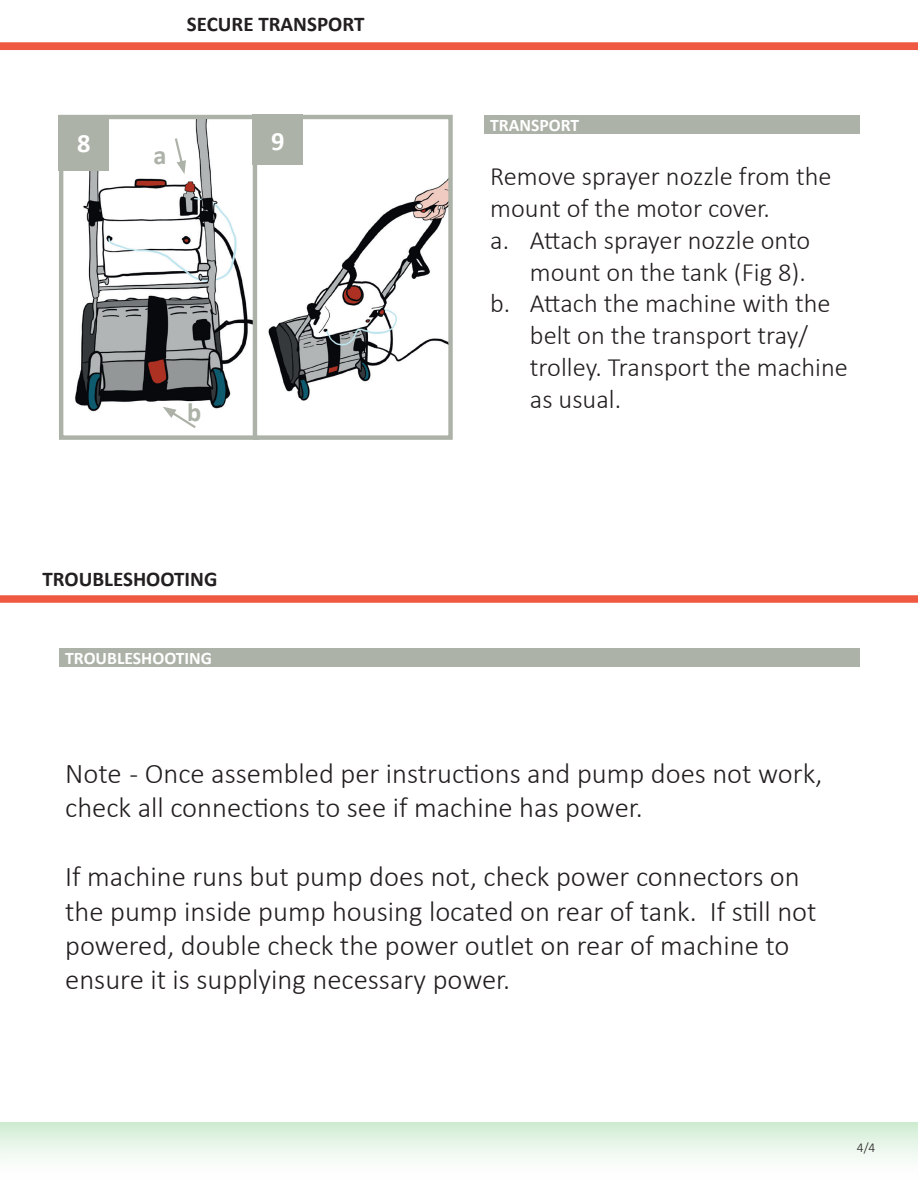
<style>
.page{position:relative;width:918px;height:1188px;background:#fff}
.page>*{position:absolute;margin:0;border:0;box-sizing:border-box;transform-origin:0 0}
.t1{font:300 28.65px/34.3px "Calibri";color:#231f20}
.t2{font:300 26.4px "Calibri";color:#231f20}
.t3{font:700 26.4px "Calibri";color:#fff}
.t4{font:700 26.4px "Calibri";color:#acb2a7}
.t5{font:700 21px "Calibri";color:#231f20}
.t6{font:700 17.7px "Calibri";color:#fff}
.t7{font:300 13.5px "Calibri";color:#231f20}
</style>
<div class="page">
<div style="left:0;top:1122px;width:918px;height:66px;background:linear-gradient(to bottom,#d4eed7,#fff)"></div>
<img style="left:64px;top:120px;width:189px;height:315px">
<div style="left:59px;top:115px;width:200px;height:325px;border:4px solid #acb2a7"></div>
<div style="left:59px;top:115px;width:50px;height:55px;background:#acb2a7"></div>
<img style="left:258px;top:165px;width:190px;height:270px">
<div style="left:253px;top:115px;width:200px;height:325px;border:4px solid #acb2a7"></div>
<div style="left:253px;top:115px;width:50px;height:50px;background:#acb2a7"></div>
<div style="left:484px;top:115px;width:375px;height:19px;background:#acb2a7"></div>
<svg style="left:173px;top:136px;width:13px;height:38px"></svg>
<svg style="left:163px;top:407px;width:35px;height:23px"></svg>
<div style="left:59px;top:648px;width:800px;height:19px;background:#acb2a7"></div>
<div style="left:0;top:43px;width:918px;height:7px;background:#f05941"></div>
<div style="left:0;top:595px;width:918px;height:8px;background:#f05941"></div>
<p class="t5" style="left:187px;top:9px;width:179px">SECURE TRANSPORT</p>
<p class="t3" style="left:77px;top:125px;width:15px">8</p>
<p class="t3" style="left:271px;top:122px;width:15px">9</p>
<p class="t4" style="left:153px;top:137px;width:15px">a</p>
<p class="t4" style="left:187px;top:393px;width:16px">b</p>
<p class="t6" style="left:490px;top:112px;width:91px">TRANSPORT</p>
<p class="t2" style="left:490px;top:160px;width:343px">Remove sprayer nozzle from the</p>
<p class="t2" style="left:490px;top:192px;width:281px">mount of the motor cover.</p>
<p class="t2" style="left:490px;top:224px;width:321px">a. Attach sprayer nozzle onto</p>
<p class="t2" style="left:530px;top:256px;width:277px">mount on the tank (Fig 8).</p>
<p class="t2" style="left:490px;top:287px;width:342px">b. Attach the machine with the</p>
<p class="t2" style="left:530px;top:319px;width:279px">belt on the transport tray/</p>
<p class="t2" style="left:530px;top:351px;width:320px">trolley. Transport the machine</p>
<p class="t2" style="left:530px;top:383px;width:93px">as usual.</p>
<p class="t5" style="left:43px;top:564px;width:176px">TROUBLESHOOTING</p>
<p class="t6" style="left:65px;top:646px;width:148px">TROUBLESHOOTING</p>
<p class="t1" style="left:65px;top:756px;width:759px">Note - Once assembled per instructions and pump does not work, check all connections to see if machine has power.</p>
<p class="t1" style="left:65px;top:859px;width:753px">If machine runs but pump does not, check power connectors on the pump inside pump housing located on rear of tank. If still not powered, double check the power outlet on rear of machine to ensure it is supplying necessary power.</p>
<p class="t7" style="left:857px;top:1139px;width:20px">4/4</p>
</div>
